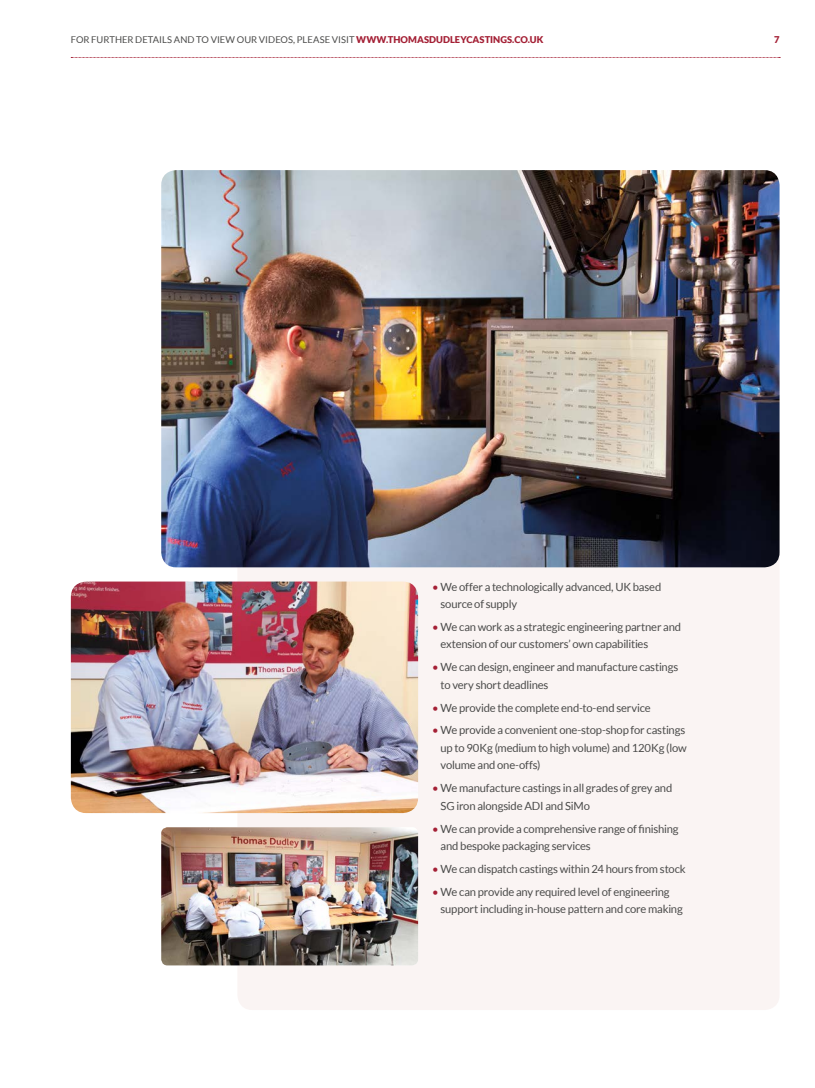
<style>
.page{position:relative;width:815px;height:1088px;background:#fff}
.page>*{position:absolute;margin:0;border:0;box-sizing:border-box;transform-origin:0 0}
.t1{font:11.25px/17.5px "Lato";letter-spacing:-.015em;color:#4a4a49}
.t2{font:9.38px "Lato";letter-spacing:.005em;color:#4a4a49}
.t3{font:900 9.38px "Lato";color:#a42035}
.s1{font-weight:900;color:#a42035}
.s2{color:#a42035}
</style>
<div class="page">
<svg style="left:71px;top:57px;width:709px;height:1px"></svg>
<div style="left:237px;top:363px;width:543px;height:647px;background:#faf4f3;border-radius:15px"></div>
<img style="left:161px;top:170px;width:619px;height:397px">
<img style="left:161px;top:827px;width:257px;height:138px">
<img style="left:71px;top:581px;width:347px;height:232px">
<p class="t2" style="left:71px;top:34px;width:474px">FOR FURTHER DETAILS AND TO VIEW OUR VIDEOS, PLEASE VISIT <span class="s1">WWW.THOMASDUDLEYCASTINGS.CO.UK</span></p>
<p class="t3" style="left:774px;top:34px;width:7px">7</p>
<p class="t1" style="left:441px;top:578px;width:222px;text-indent:-8px"><span class="s2">•</span> We offer a technologically advanced, UK based source of supply</p>
<p class="t1" style="left:441px;top:618px;width:242px;text-indent:-8px"><span class="s2">•</span> We can work as a strategic engineering partner and extension of our customers’ own capabilities</p>
<p class="t1" style="left:441px;top:658px;width:239px;text-indent:-8px"><span class="s2">•</span> We can design, engineer and manufacture castings to very short deadlines</p>
<p class="t1" style="left:432px;top:699px;width:220px"><span class="s2">•</span> We provide the complete end-to-end service</p>
<p class="t1" style="left:441px;top:721px;width:248px;text-indent:-8px"><span class="s2">•</span> We provide a convenient one-stop-shop for castings up to 90Kg (medium to high volume) and 120Kg (low volume and one-offs)</p>
<p class="t1" style="left:441px;top:779px;width:233px;text-indent:-8px"><span class="s2">•</span> We manufacture castings in all grades of grey and<br>SG iron alongside ADI and SiMo</p>
<p class="t1" style="left:441px;top:820px;width:239px;text-indent:-8px"><span class="s2">•</span> We can provide a comprehensive range of finishing and bespoke packaging services</p>
<p class="t1" style="left:432px;top:860px;width:255px"><span class="s2">•</span> We can dispatch castings within 24 hours from stock</p>
<p class="t1" style="left:441px;top:883px;width:244px;text-indent:-8px"><span class="s2">•</span> We can provide any required level of engineering support including in-house pattern and core making</p>
</div>
